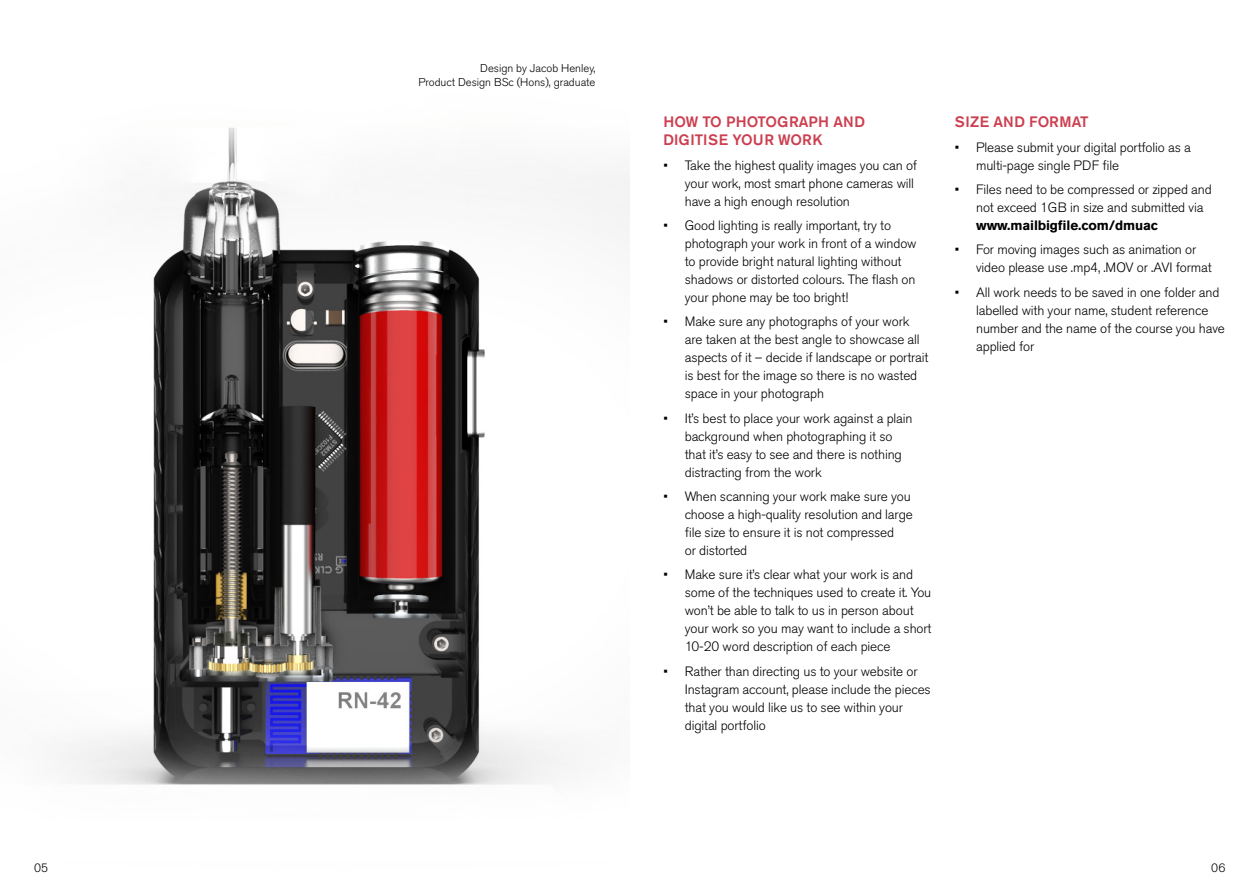
<style>
.page{position:relative;width:1259px;height:893px;background:#fff}
.page>*{position:absolute;margin:0;border:0;box-sizing:border-box;transform-origin:0 0}
.t1{font:500 15px/18px "Akzidenz Grotesk Pro";color:#cc3f50}
.t2{font:300 13.5px/18px "Akzidenz Grotesk Pro";letter-spacing:-.01em;color:#000}
.t3{font:700 13.5px "Akzidenz Grotesk Pro";letter-spacing:-.01em;color:#000}
.t4{font:300 12px "Akzidenz Grotesk Pro";color:#000}
.t5{font:300 11.25px/13.5px "Akzidenz Grotesk Pro";color:#000;text-align:right}
</style>
<div class="page">
<img style="left:60px;top:127px;width:569px;height:658px">
<p class="t4" style="left:34px;top:860px;width:15px">05</p>
<p class="t5" style="left:418px;top:62px;width:178px">Design by Jacob Henley,<br>Product Design BSc (Hons), graduate</p>
<p class="t1" style="left:663px;top:113px;width:203px">HOW TO PHOTOGRAPH AND<br>DIGITISE YOUR WORK</p>
<p class="t2" style="left:685px;top:156px;width:234px;text-indent:-21px">• Take the highest quality images you can of your work, most smart phone cameras will have a high enough resolution</p>
<p class="t2" style="left:685px;top:216px;width:233px;text-indent:-21px">• Good lighting is really important, try to photograph your work in front of a window to provide bright natural lighting without shadows or distorted colours. The flash on your phone may be too bright!</p>
<p class="t2" style="left:685px;top:313px;width:245px;text-indent:-21px">• Make sure any photographs of your work are taken at the best angle to showcase all aspects of it – decide if landscape or portrait is best for the image so there is no wasted space in your photograph</p>
<p class="t2" style="left:685px;top:409px;width:229px;text-indent:-21px">• It’s best to place your work against a plain background when photographing it so that it’s easy to see and there is nothing distracting from the work</p>
<p class="t2" style="left:685px;top:487px;width:230px;text-indent:-21px">• When scanning your work make sure you choose a high-quality resolution and large file size to ensure it is not compressed<br>or distorted</p>
<p class="t2" style="left:685px;top:566px;width:248px;text-indent:-21px">• Make sure it’s clear what your work is and some of the techniques used to create it. You won’t be able to talk to us in person about your work so you may want to include a short 10-20 word description of each piece</p>
<p class="t2" style="left:685px;top:662px;width:247px;text-indent:-21px">• Rather than directing us to your website or Instagram account, please include the pieces that you would like us to see within your digital portfolio</p>
<p class="t1" style="left:955px;top:113px;width:135px">SIZE AND FORMAT</p>
<p class="t2" style="left:976px;top:138px;width:216px;text-indent:-21px">• Please submit your digital portfolio as a multi-page single PDF file</p>
<p class="t2" style="left:976px;top:180px;width:237px;text-indent:-21px">• Files need to be compressed or zipped and not exceed 1GB in size and submitted via</p>
<p class="t3" style="left:976px;top:216px;width:183px">www.mailbigfile.com/dmuac</p>
<p class="t2" style="left:976px;top:241px;width:237px;text-indent:-21px">• For moving images such as animation or video please use .mp4, .MOV or .AVI format</p>
<p class="t2" style="left:976px;top:283px;width:250px;text-indent:-21px">• All work needs to be saved in one folder and labelled with your name, student reference number and the name of the course you have applied for</p>
<p class="t4" style="left:1211px;top:860px;width:16px">06</p>
</div>
